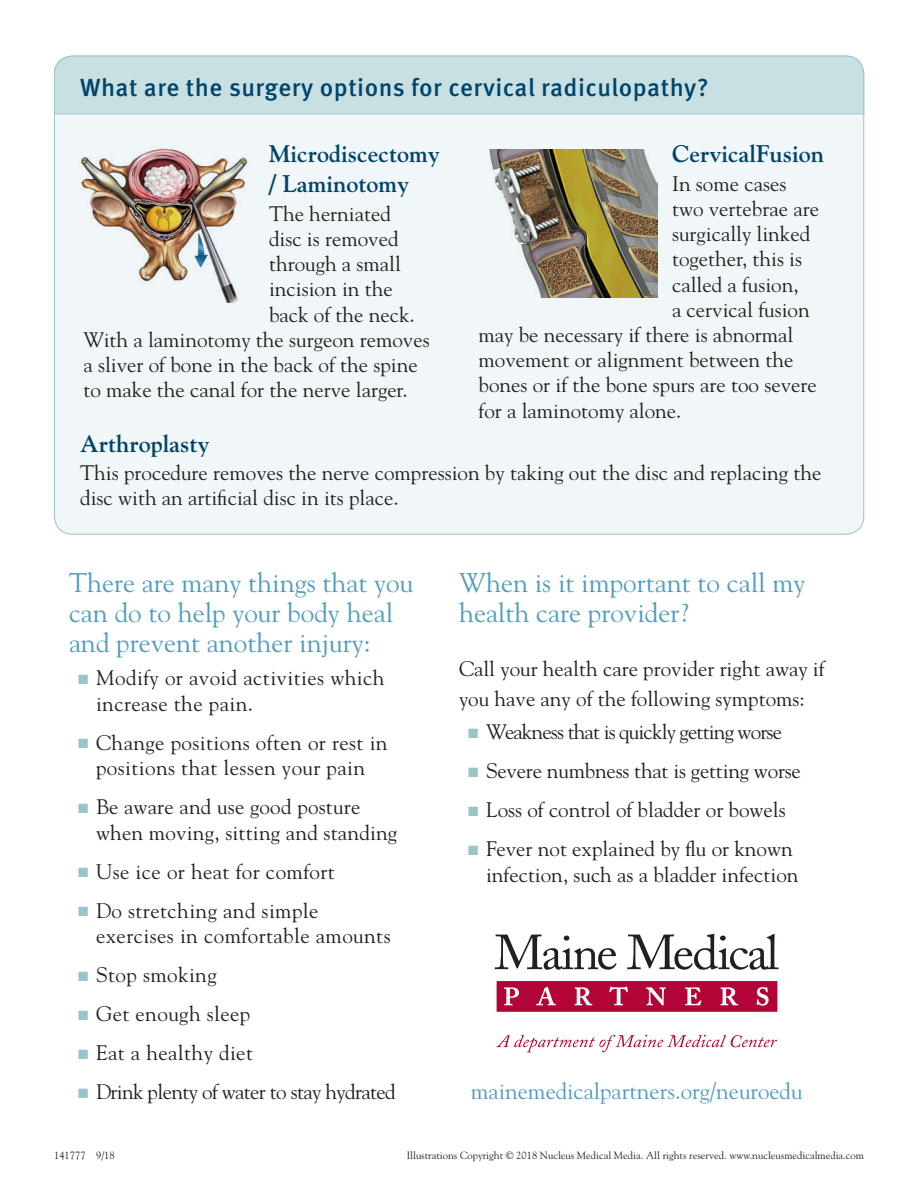
<style>
.page{position:relative;width:918px;height:1188px;background:#fff}
.page>*{position:absolute;margin:0;border:0;box-sizing:border-box;transform-origin:0 0}
.t1{font:27px/30px "Goudy Std";color:#529cbe}
.t2{font:500 24.75px "Meta OT";letter-spacing:.02em;color:#00446a}
.t3{font:700 24px/30px "Goudy Std";color:#00446a}
.t4{font:22.8px "Goudy Std";color:#529cbe}
.t5{font:21px/25.5px "Goudy Std";color:#231f20}
.t6{font:21px/25.5px "Goudy Std";letter-spacing:.02em;color:#231f20}
.t7{font:21px "Goudy Std";letter-spacing:-.04em;color:#231f20}
.t8{font:21px "Goudy Std";letter-spacing:-.03em;color:#231f20}
.t9{font:10.5px "Goudy Std";color:#231f20}
.s1{color:#9bc4ca}
</style>
<div class="page">
<div style="left:54px;top:56px;width:810px;height:478px;background:#f1f7f8;border-radius:18px"></div>
<div style="left:54px;top:55px;width:810px;height:60px;background:#c9e0e3"></div>
<img style="left:80px;top:148px;width:168px;height:154px">
<img style="left:489px;top:149px;width:168px;height:148px">
<svg style="left:495px;top:934px;width:122px;height:36px"></svg>
<svg style="left:627px;top:934px;width:152px;height:36px"></svg>
<svg style="left:496px;top:1035px;width:281px;height:17px"></svg>
<svg style="left:497px;top:981px;width:280px;height:31px;background:#bc2450"></svg>
<p class="t2" style="left:80px;top:72px;width:630px">What are the surgery options for cervical radiculopathy?</p>
<p class="t3" style="left:269px;top:139px;width:172px">Microdiscectomy / Laminotomy</p>
<p class="t5" style="left:269px;top:200px;width:123px">The herniated</p>
<p class="t5" style="left:269px;top:226px;width:131px">disc is removed</p>
<p class="t5" style="left:269px;top:251px;width:133px">through a small</p>
<p class="t5" style="left:269px;top:276px;width:125px">incision in the</p>
<p class="t5" style="left:269px;top:301px;width:147px">back of the neck.</p>
<p class="t5" style="left:84px;top:326px;width:348px">With a laminotomy the surgeon removes</p>
<p class="t5" style="left:84px;top:352px;width:336px">a sliver of bone in the back of the spine</p>
<p class="t5" style="left:84px;top:377px;width:326px">to make the canal for the nerve larger.</p>
<p class="t3" style="left:672px;top:139px;width:154px">CervicalFusion</p>
<p class="t5" style="left:672px;top:170px;width:116px">In some cases</p>
<p class="t5" style="left:672px;top:196px;width:148px">two vertebrae are</p>
<p class="t5" style="left:672px;top:221px;width:140px">surgically linked</p>
<p class="t5" style="left:672px;top:246px;width:132px">together, this is</p>
<p class="t5" style="left:672px;top:271px;width:128px">called a fusion,</p>
<p class="t5" style="left:672px;top:296px;width:139px">a cervical fusion</p>
<p class="t5" style="left:479px;top:322px;width:316px">may be necessary if there is abnormal</p>
<p class="t5" style="left:479px;top:347px;width:316px">movement or alignment between the</p>
<p class="t5" style="left:479px;top:372px;width:340px">bones or if the bone spurs are too severe</p>
<p class="t5" style="left:479px;top:397px;width:204px">for a laminotomy alone.</p>
<p class="t3" style="left:80px;top:428px;width:131px">Arthroplasty</p>
<p class="t5" style="left:80px;top:460px;width:743px">This procedure removes the nerve compression by taking out the disc and replacing the disc with an artificial disc in its place.</p>
<p class="t1" style="left:69px;top:567px;width:346px">There are many things that you can do to help your body heal and prevent another injury:</p>
<p class="t6" style="left:96px;top:665px;width:290px;text-indent:-18px"><span class="s1">■</span> Modify or avoid activities which increase the pain.</p>
<p class="t6" style="left:78px;top:729px;width:311px;text-align:center"><span class="s1">■</span> Change positions often or rest in positions that lessen your pain</p>
<p class="t5" style="left:96px;top:794px;width:303px;text-indent:-18px"><span class="s1">■</span> Be aware and use good posture when moving, sitting and standing</p>
<p class="t6" style="left:78px;top:858px;width:258px"><span class="s1">■</span> Use ice or heat for comfort</p>
<p class="t6" style="left:96px;top:897px;width:296px;text-indent:-18px"><span class="s1">■</span> Do stretching and simple exercises in comfortable amounts</p>
<p class="t6" style="left:78px;top:962px;width:140px"><span class="s1">■</span> Stop smoking</p>
<p class="t6" style="left:78px;top:1001px;width:174px"><span class="s1">■</span> Get enough sleep</p>
<p class="t6" style="left:78px;top:1040px;width:177px"><span class="s1">■</span> Eat a healthy diet</p>
<p class="t8" style="left:78px;top:1079px;width:319px"><span class="s1">■</span> Drink plenty of water to stay hydrated</p>
<p class="t1" style="left:459px;top:567px;width:348px">When is it important to call my health care provider?</p>
<p class="t5" style="left:459px;top:654px;width:367px;line-height:30px">Call your health care provider right away if you have any of the following symptoms:</p>
<p class="t7" style="left:468px;top:719px;width:316px"><span class="s1">■</span> Weakness that is quickly getting worse</p>
<p class="t5" style="left:468px;top:758px;width:334px"><span class="s1">■</span> Severe numbness that is getting worse</p>
<p class="t5" style="left:468px;top:797px;width:319px"><span class="s1">■</span> Loss of control of bladder or bowels</p>
<p class="t5" style="left:468px;top:836px;width:332px;text-align:right"><span class="s1">■</span> Fever not explained by flu or known infection, such as a bladder infection</p>
<p class="t4" style="left:471px;top:1077px;width:333px">mainemedicalpartners.org/neuroedu</p>
<p class="t9" style="left:54px;top:1149px;width:62px">141777 9/18</p>
<p class="t9" style="left:407px;top:1149px;width:459px">Illustrations Copyright © 2018 Nucleus Medical Media. All rights reserved. www.nucleusmedicalmedia.com</p>
</div>
